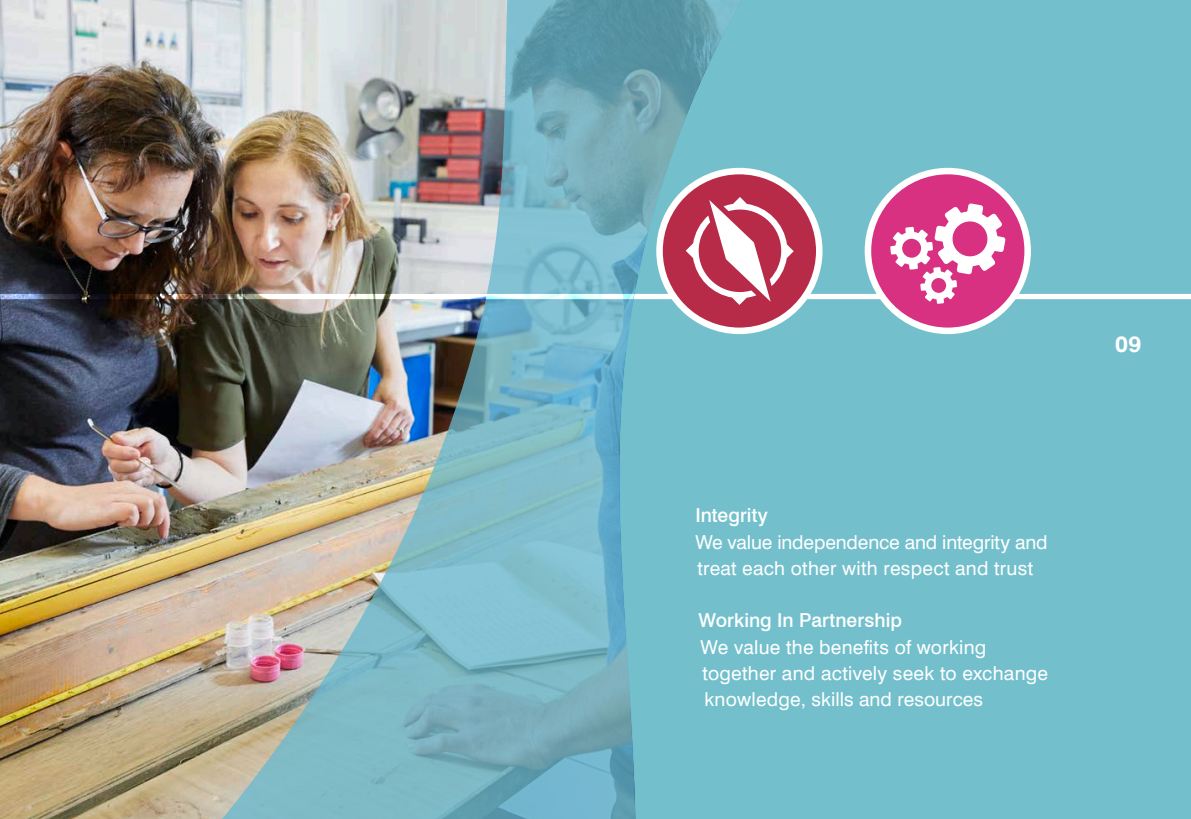
<style>
.page{position:relative;width:1191px;height:819px;background:#73c0cc}
.page>*{position:absolute;margin:0;border:0;box-sizing:border-box;transform-origin:0 0}
.t1{font:700 22.75px "Swiss 721 BT";color:#fff}
.BODY{font:19.25px/26.2px "Swiss 721 BT";letter-spacing:.01em;color:#fff}
.BODY-2{font:500 19.25px "Swiss 721 BT";color:#fff}
</style>
<div class="page">
<div style="left:0;top:294px;width:1191px;height:5px;background:#fff"></div>
<img style="left:0;top:0;width:210px;height:819px">
<img style="left:210px;top:0;width:539px;height:819px">
<img style="left:0;top:294px;width:671px;height:5px">
<svg style="left:656px;top:168px;width:166px;height:166px;fill:#b72b48"></svg>
<svg style="left:685px;top:197px;width:108px;height:108px"></svg>
<svg style="left:864px;top:168px;width:167px;height:166px;fill:#d93182"></svg>
<svg style="left:890px;top:203px;width:115px;height:101px"></svg>
<p class="BODY-2" style="left:695px;top:504px;width:74px">Integrity</p>
<p class="BODY" style="left:695px;top:528px;width:354px">We value independence and integrity and treat each other with respect and trust</p>
<p class="BODY-2" style="left:698px;top:609px;width:205px">Working In Partnership</p>
<p class="BODY" style="left:700px;top:633px;width:349px">We value the benefits of working together and actively seek to exchange knowledge, skills and resources</p>
<p class="t1" style="left:1115px;top:330px;width:28px">09</p>
</div>
